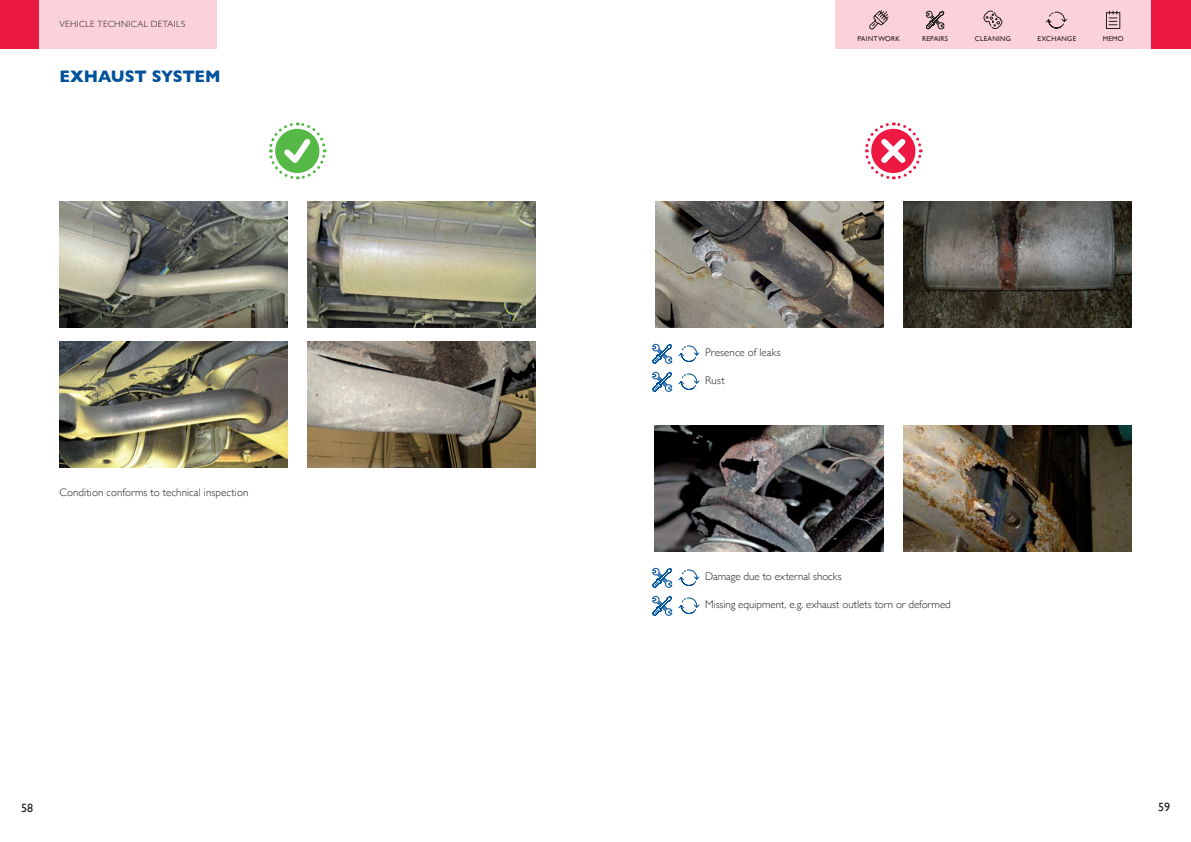
<style>
.page{position:relative;width:1191px;height:842px;background:#fff}
.page>*{position:absolute;margin:0;border:0;box-sizing:border-box;transform-origin:0 0}
.t1{font:700 17px "Gill Sans";letter-spacing:-.015em;color:#01519b;scale:.95 1}
.t2{font:12px "Gill Sans";color:#231f20}
.t3{font:300 11px "Gill Sans";color:#231f20}
.t4{font:300 9px "Gill Sans";letter-spacing:.04em;color:#231f20}
.t5{font:7px "Gill Sans";letter-spacing:.03em;color:#231f20}
</style>
<div class="page">
<svg style="left:269px;top:122px;width:58px;height:58px"></svg>
<svg style="left:865px;top:122px;width:58px;height:58px"></svg>
<div style="left:39px;top:0;width:178px;height:49px;background:#fbd1da"></div>
<div style="left:0;top:0;width:39px;height:49px;background:#ed1943"></div>
<div style="left:835px;top:0;width:316px;height:49px;background:#fbd1da"></div>
<div style="left:1151px;top:0;width:40px;height:49px;background:#ed1943"></div>
<svg style="left:1106px;top:10px;width:14px;height:19px"></svg>
<svg style="left:925px;top:10px;width:20px;height:20px"></svg>
<svg style="left:983px;top:10px;width:19px;height:19px"></svg>
<svg style="left:1045px;top:11px;width:22px;height:18px"></svg>
<svg style="left:869px;top:10px;width:20px;height:20px"></svg>
<img style="left:60px;top:342px;width:228px;height:126px">
<img style="left:655px;top:426px;width:228px;height:126px">
<img style="left:655px;top:202px;width:228px;height:126px">
<img style="left:308px;top:342px;width:228px;height:126px">
<img style="left:903px;top:426px;width:228px;height:126px">
<img style="left:308px;top:202px;width:228px;height:126px">
<img style="left:60px;top:202px;width:228px;height:126px">
<img style="left:903px;top:202px;width:228px;height:126px">
<svg style="left:652px;top:567px;width:48px;height:49px"></svg>
<svg style="left:652px;top:343px;width:48px;height:49px"></svg>
<p class="t4" style="left:60px;top:17px;width:127px">VEHICLE TECHNICAL DETAILS</p>
<h1 class="t1" style="left:60px;top:63px;width:171px">EXHAUST SYSTEM</h1>
<p class="t3" style="left:60px;top:484px;width:190px">Condition conforms to technical inspection</p>
<p class="t5" style="left:857px;top:34px;width:44px">PAINTWORK</p>
<p class="t5" style="left:922px;top:34px;width:28px">REPAIRS</p>
<p class="t5" style="left:975px;top:34px;width:37px">CLEANING</p>
<p class="t5" style="left:1037px;top:34px;width:40px">EXCHANGE</p>
<p class="t5" style="left:1102px;top:34px;width:22px">MEMO</p>
<p class="t3" style="left:705px;top:344px;width:77px">Presence of leaks</p>
<p class="t3" style="left:705px;top:372px;width:21px">Rust</p>
<p class="t3" style="left:705px;top:568px;width:138px">Damage due to external shocks</p>
<p class="t3" style="left:705px;top:596px;width:247px">Missing equipment, e.g. exhaust outlets torn or deformed</p>
<p class="t2" style="left:21px;top:801px;width:13px">58</p>
<p class="t2" style="left:1158px;top:800px;width:13px">59</p>
</div>
